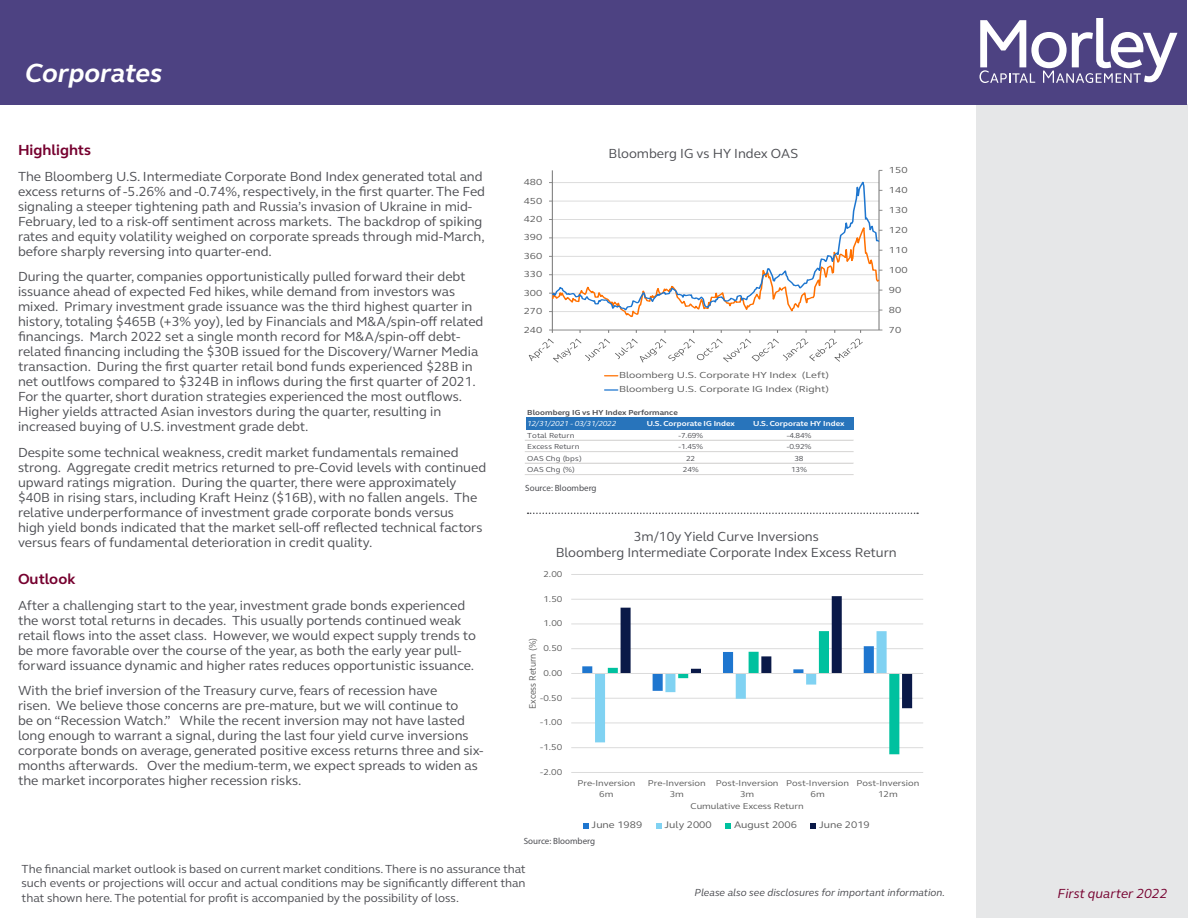
<style>
.page{position:relative;width:1188px;height:918px;background:#fff}
.page>*{position:absolute;margin:0;border:0;box-sizing:border-box;transform-origin:0 0}
.t1{font:italic 700 27px "FS Elliot Pro";color:#fff}
.Highlights_and_Outlo{font:700 15px "FS Elliot Pro";color:#76002f}
.Highlights_and_Outlo-2{font:13.5px/15px "FS Elliot Pro";color:#4d4e53}
.t2{font:italic 13.5px "FS Elliot Pro";color:#76002f}
.t3{font:12px/14.4px "FS Elliot Pro";color:#4d4e53;text-align:justify}
.t4{font:italic 10.5px "FS Elliot Pro";color:#4d4e53}
.t5{font:9.75px "FS Elliot Pro";letter-spacing:-.005em;color:#595959;scale:1.1 1}
.t6{font:9.6px "FS Elliot Pro";letter-spacing:-.005em;color:#595959;scale:.91 1}
.t7{font:9px/14.2px "FS Elliot Pro";letter-spacing:.005em;color:#595959;scale:1.2 1}
.t8{font:9px "Myriad Pro";color:#4d4e53}
.t9{font:8.7px/10.6px "FS Elliot Pro";color:#595959;text-align:center;scale:1.1 1}
.t10{font:7.5px "FS Elliot Pro";color:#4d4e53;scale:1.09 1}
.t11{font:700 7.5px/11.6px "FS Elliot Pro";letter-spacing:.005em;color:#4d4e53;scale:1.09 1}
.t12{font:700 7.5px "FS Elliot Pro";color:#fff;scale:1.09 1}
.s1{font-weight:400;font-style:italic;color:#fff}
</style>
<div class="page">
<hr style="left:879px;top:170px;width:1px;height:160px;background:#7f7f7f">
<hr style="left:552px;top:170px;width:1px;height:160px;background:#7f7f7f">
<hr style="left:552px;top:330px;width:327px;height:1px;background:#7f7f7f">
<svg style="left:549px;top:219px;width:333px;height:99px"></svg>
<svg style="left:552px;top:172px;width:328px;height:140px"></svg>
<svg style="left:529px;top:339px;width:334px;height:24px"></svg>
<svg style="left:605px;top:375px;width:13px;height:1px"></svg>
<svg style="left:605px;top:389px;width:13px;height:2px"></svg>
<hr style="left:571px;top:772px;width:352px;height:1px;background:#d9d9d9">
<hr style="left:571px;top:747px;width:352px;height:1px;background:#d9d9d9">
<hr style="left:571px;top:723px;width:352px;height:1px;background:#d9d9d9">
<hr style="left:571px;top:698px;width:352px;height:1px;background:#d9d9d9">
<hr style="left:571px;top:648px;width:352px;height:1px;background:#d9d9d9">
<hr style="left:571px;top:624px;width:352px;height:1px;background:#d9d9d9">
<hr style="left:571px;top:599px;width:352px;height:1px;background:#d9d9d9">
<hr style="left:571px;top:574px;width:352px;height:1px;background:#d9d9d9">
<svg style="left:582px;top:596px;width:330px;height:158px"></svg>
<hr style="left:571px;top:673px;width:352px;height:1px;background:#d9d9d9">
<svg style="left:583px;top:823px;width:6px;height:5px"></svg>
<svg style="left:656px;top:823px;width:6px;height:5px"></svg>
<svg style="left:725px;top:823px;width:6px;height:5px"></svg>
<svg style="left:810px;top:823px;width:6px;height:5px"></svg>
<div style="left:976px;top:105px;width:211px;height:813px;background:#e6e7e8"></div>
<div style="left:1px;top:0;width:1186px;height:105px;background:#4d4282"></div>
<svg style="left:980px;top:18px;width:197px;height:65px"></svg>
<div style="left:526px;top:417px;width:327px;height:12px;background:#2874bb"></div>
<hr style="left:525px;top:440px;width:328px;height:1px;background:#dad9d8">
<hr style="left:525px;top:451px;width:328px;height:1px;background:#dad9d8">
<hr style="left:525px;top:452px;width:328px;height:1px;background:#dad9d8">
<hr style="left:525px;top:463px;width:328px;height:1px;background:#dad9d8">
<hr style="left:525px;top:474px;width:328px;height:1px;background:#dad9d8">
<hr style="left:525px;top:475px;width:328px;height:1px;background:#dad9d8">
<svg style="left:528px;top:513px;width:390px;height:1px"></svg>
<p class="t1" style="left:25px;top:55px;width:139px">Corporates</p>
<p class="Highlights_and_Outlo" style="left:18px;top:140px;width:75px">Highlights</p>
<p class="Highlights_and_Outlo-2" style="left:18px;top:168px;width:469px">The Bloomberg U.S. Intermediate Corporate Bond Index generated total and excess returns of -5.26% and -0.74%, respectively, in the first quarter. The Fed signaling a steeper tightening path and Russia’s invasion of Ukraine in mid-February, led to a risk-off sentiment across markets. The backdrop of spiking rates and equity volatility weighed on corporate spreads through mid-March, before sharply reversing into quarter-end.</p>
<p class="Highlights_and_Outlo-2" style="left:18px;top:269px;width:467px">During the quarter, companies opportunistically pulled forward their debt issuance ahead of expected Fed hikes, while demand from investors was mixed. Primary investment grade issuance was the third highest quarter in history, totaling $465B (+3% yoy), led by Financials and M&amp;A/spin-off related financings. March 2022 set a single month record for M&amp;A/spin-off debt&shy;related financing including the $30B issued for the Discovery/Warner Media transaction. During the first quarter retail bond funds experienced $28B in net outlfows compared to $324B in inflows during the first quarter of 2021.<br>For the quarter, short duration strategies experienced the most outflows.<br>Higher yields attracted Asian investors during the quarter, resulting in increased buying of U.S. investment grade debt.</p>
<p class="Highlights_and_Outlo-2" style="left:18px;top:444px;width:470px">Despite some technical weakness, credit market fundamentals remained strong. Aggregate credit metrics returned to pre-Covid levels with continued upward ratings migration. During the quarter, there were approximately $40B in rising stars, including Kraft Heinz ($16B), with no fallen angels. The relative underperformance of investment grade corporate bonds versus<br>high yield bonds indicated that the market sell-off reflected technical factors versus fears of fundamental deterioration in credit quality.</p>
<p class="Highlights_and_Outlo" style="left:18px;top:569px;width:59px">Outlook</p>
<p class="Highlights_and_Outlo-2" style="left:18px;top:597px;width:459px">After a challenging start to the year, investment grade bonds experienced the worst total returns in decades. This usually portends continued weak retail flows into the asset class. However, we would expect supply trends to be more favorable over the course of the year, as both the early year pull&shy;forward issuance dynamic and higher rates reduces opportunistic issuance.</p>
<p class="Highlights_and_Outlo-2" style="left:18px;top:683px;width:467px">With the brief inversion of the Treasury curve, fears of recession have<br>risen. We believe those concerns are pre-mature, but we will continue to<br>be on “Recession Watch.” While the recent inversion may not have lasted long enough to warrant a signal, during the last four yield curve inversions corporate bonds on average, generated positive excess returns three and six&shy;months afterwards. Over the medium-term, we expect spreads to widen as the market incorporates higher recession risks.</p>
<p class="t7" style="left:524px;top:175px;width:17px">480</p>
<p class="t7" style="left:524px;top:193px;width:17px">450</p>
<p class="t7" style="left:524px;top:212px;width:17px">420</p>
<p class="t7" style="left:524px;top:230px;width:17px">390</p>
<p class="t7" style="left:524px;top:248px;width:17px">360</p>
<p class="t7" style="left:524px;top:267px;width:17px">330</p>
<p class="t7" style="left:524px;top:285px;width:17px">300</p>
<p class="t7" style="left:524px;top:304px;width:17px">270</p>
<p class="t7" style="left:524px;top:322px;width:17px">240</p>
<p class="Highlights_and_Outlo-2" style="left:609px;top:146px;width:191px">Bloomberg IG vs HY Index OAS</p>
<p class="t7" style="left:619px;top:368px;width:176px">Bloomberg U.S. Corporate HY Index (Left)<br>Bloomberg U.S. Corporate IG Index (Right)</p>
<p class="t11" style="left:527px;top:406px;width:140px">Bloomberg IG vs HY Index Performance<br><span class="s1">12/31/2021 - 03/31/2022</span></p>
<p class="t12" style="left:647px;top:419px;width:82px">U.S. Corporate IG Index</p>
<p class="t12" style="left:753px;top:419px;width:85px">U.S. Corporate HY Index</p>
<p class="t10" style="left:527px;top:430px;width:45px">Total Return</p>
<p class="t10" style="left:679px;top:430px;width:24px">-7.69%</p>
<p class="t10" style="left:787px;top:430px;width:24px">-4.84%</p>
<p class="t10" style="left:527px;top:442px;width:49px">Excess Return</p>
<p class="t10" style="left:679px;top:442px;width:24px">-1.45%</p>
<p class="t10" style="left:787px;top:442px;width:24px">-0.92%</p>
<p class="t10" style="left:527px;top:453px;width:52px">OAS Chg (bps)</p>
<p class="t10" style="left:686px;top:453px;width:10px">22</p>
<p class="t10" style="left:794px;top:453px;width:10px">38</p>
<p class="t10" style="left:527px;top:465px;width:45px">OAS Chg (%)</p>
<p class="t10" style="left:683px;top:465px;width:16px">24%</p>
<p class="t10" style="left:791px;top:465px;width:16px">13%</p>
<p class="t8" style="left:525px;top:482px;width:73px">Source: Bloomberg</p>
<p class="t7" style="left:889px;top:162px;width:17px">150</p>
<p class="t7" style="left:889px;top:182px;width:17px">140</p>
<p class="t7" style="left:889px;top:202px;width:17px">130</p>
<p class="t7" style="left:889px;top:222px;width:17px">120</p>
<p class="t7" style="left:889px;top:242px;width:17px">110</p>
<p class="t7" style="left:889px;top:262px;width:17px">100</p>
<p class="t7" style="left:889px;top:282px;width:12px">90</p>
<p class="t7" style="left:889px;top:302px;width:12px">80</p>
<p class="t7" style="left:889px;top:322px;width:12px">70</p>
<p class="Highlights_and_Outlo-2" style="left:634px;top:528px;width:187px">3m/10y Yield Curve Inversions</p>
<p class="Highlights_and_Outlo-2" style="left:556px;top:544px;width:343px">Bloomberg Intermediate Corporate Index Excess Return</p>
<p class="t9" style="left:543px;top:568px;width:19px">2.00</p>
<p class="t9" style="left:543px;top:593px;width:19px">1.50</p>
<p class="t9" style="left:543px;top:618px;width:19px">1.00</p>
<p class="t6" style="left:526px;top:709px;width:79px;rotate:-90deg">Excess Return (%)</p>
<p class="t9" style="left:543px;top:643px;width:19px">0.50</p>
<p class="t9" style="left:543px;top:667px;width:19px">0.00</p>
<p class="t9" style="left:540px;top:692px;width:22px">-0.50</p>
<p class="t9" style="left:540px;top:717px;width:22px">-1.00</p>
<p class="t9" style="left:540px;top:742px;width:22px">-1.50</p>
<p class="t9" style="left:540px;top:766px;width:22px">-2.00</p>
<p class="t9" style="left:578px;top:778px;width:54px">Pre-Inversion<br>6m</p>
<p class="t9" style="left:648px;top:778px;width:54px">Pre-Inversion<br>3m</p>
<p class="t9" style="left:716px;top:778px;width:59px">Post-Inversion<br>3m</p>
<p class="t9" style="left:786px;top:778px;width:59px">Post-Inversion<br>6m</p>
<p class="t9" style="left:857px;top:778px;width:59px">Post-Inversion<br>12m</p>
<p class="t9" style="left:690px;top:800px;width:105px">Cumulative Excess Return</p>
<p class="t5" style="left:592px;top:818px;width:48px">June 1989</p>
<p class="t5" style="left:664px;top:818px;width:45px">July 2000</p>
<p class="t5" style="left:734px;top:818px;width:59px">August 2006</p>
<p class="t5" style="left:819px;top:818px;width:48px">June 2019</p>
<p class="t8" style="left:524px;top:836px;width:73px">Source: Bloomberg</p>
<p class="t3" style="left:22px;top:861px;width:506px">The financial market outlook is based on current market conditions. There is no assurance that such events or projections will occur and actual conditions may be significantly different than that shown here. The potential for profit is accompanied by the possibility of loss.</p>
<p class="t4" style="left:695px;top:885px;width:252px">Please also see disclosures for important information.</p>
<p class="t2" style="left:1058px;top:885px;width:111px">First quarter 2022</p>
</div>
